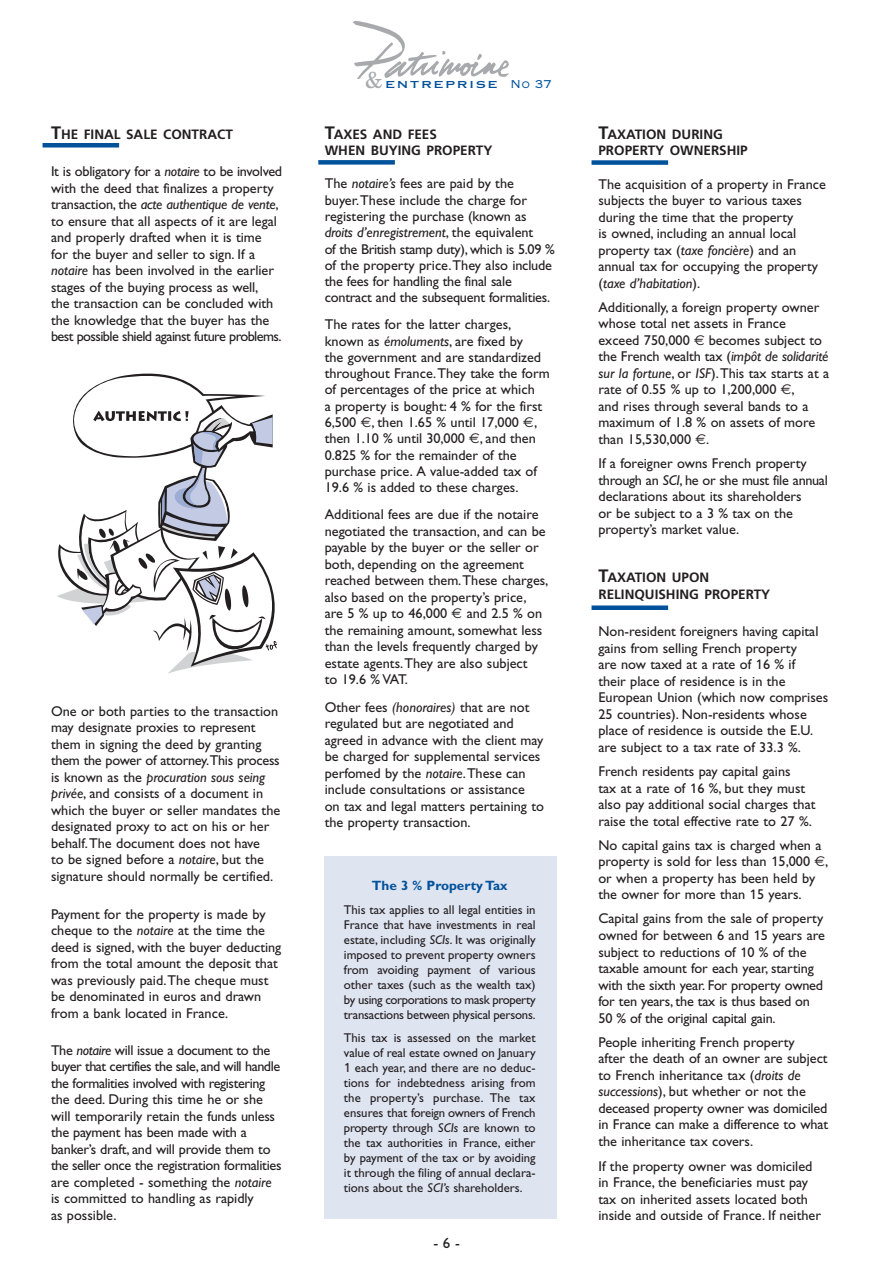
<style>
.page{position:relative;width:893px;height:1262px;background:#fff}
.page>*{position:absolute;margin:0;border:0;box-sizing:border-box;transform-origin:0 0}
.t1{font:22.2px "New Century Schlbk";color:#a8a9ad}
.t2{font:15px "Gill Sans";color:#231f20}
.t3{font:14.25px/16.5px "Gill Sans";color:#231f20}
.t4{font:700 13.5px/16.5px "Frutiger";color:#231f20}
.t5{font:700 13.5px "Gill Sans";color:#01529b}
.t6{font:12.75px/15px "Gill Sans";letter-spacing:-.015em;color:#231f20;text-align:justify}
.t7{font:9.6px "Copperplate Thirty One AB";letter-spacing:.18em;color:#01519b;scale:1.2 1}
.s1{font-size:18px}
.s2{font-style:italic}
.s3{font-family:"Copperplate Thirty Two BC";font-size:15px;color:#01529b}
.s4{font-family:"Euro Sans"}
.s5{font-family:"Frutiger"}
.s6{font-family:"Frutiger";font-size:13.5px}
</style>
<div class="page">
<svg style="left:353px;top:21px;width:156px;height:58px"></svg>
<hr style="left:43px;top:143px;width:76px;height:4px;background:#01529b">
<div style="left:318px;top:160px;width:77px;height:5px;background:#01529b"></div>
<div style="left:324px;top:856px;width:232px;height:363px;background:#dfe4f1"></div>
<div style="left:591px;top:160px;width:77px;height:5px;background:#01529b"></div>
<div style="left:591px;top:605px;width:77px;height:5px;background:#01529b"></div>
<svg style="left:57px;top:374px;width:220px;height:300px"></svg>
<p class="t4" style="left:51px;top:127px;width:183px"><span class="s1">T</span>HE FINAL SALE CONTRACT</p>
<p class="t3" style="left:51px;top:164px;width:233px">It is obligatory for a <span class="s2">notaire</span> to be involved with the deed that finalizes a property transaction, the <span class="s2">acte authentique de vente</span>, to ensure that all aspects of it are legal and properly drafted when it is time for the buyer and seller to sign. If a <span class="s2">notaire</span> has been involved in the earlier stages of the buying process as well,<br>the transaction can be concluded with the knowledge that the buyer has the best possible shield against future problems.</p>
<p class="t3" style="left:51px;top:704px;width:231px">One or both parties to the transaction may designate proxies to represent them in signing the deed by granting them the power of attorney.This process is known as the <span class="s2">procuration sous seing privée</span>, and consists of a document in which the buyer or seller mandates the designated proxy to act on his or her behalf.The document does not have<br>to be signed before a <span class="s2">notaire</span>, but the signature should normally be certified.</p>
<p class="t3" style="left:51px;top:907px;width:232px">Payment for the property is made by cheque to the <span class="s2">notaire</span> at the time the deed is signed, with the buyer deducting from the total amount the deposit that was previously paid.The cheque must be denominated in euros and drawn from a bank located in France.</p>
<p class="t3" style="left:51px;top:1043px;width:232px">The <span class="s2">notaire</span> will issue a document to the buyer that certifies the sale, and will handle the formalities involved with registering the deed. During this time he or she will temporarily retain the funds unless the payment has been made with a banker’s draft, and will provide them to the seller once the registration formalities are completed - something the <span class="s2">notaire </span>is committed to handling as rapidly<br>as possible.</p>
<h1 class="t1" style="left:365px;top:71px;width:20px">&amp;</h1>
<p class="t7" style="left:385px;top:79px;width:140px">ENTREPRISE <span class="s3">No 37</span></p>
<p class="t4" style="left:325px;top:127px;width:169px"><span class="s1">T</span>AXES AND FEES<br>WHEN BUYING PROPERTY</p>
<p class="t3" style="left:325px;top:177px;width:231px">The <span class="s2">notaire’s</span> fees are paid by the buyer.These include the charge for registering the purchase (known as <span class="s2">droits d’enregistrement</span>, the equivalent<br>of the British stamp duty), which is 5.09 % of the property price.They also include the fees for handling the final sale contract and the subsequent formalities.</p>
<p class="t3" style="left:325px;top:318px;width:226px">The rates for the latter charges, known as <span class="s2">émoluments</span>, are fixed by<br>the government and are standardized throughout France.They take the form of percentages of the price at which<br>a property is bought: 4 % for the first 6,500 <span class="s4">€</span>, then 1.65 % until 17,000 <span class="s4">€</span>, then 1.10 % until 30,000 <span class="s4">€</span>, and then 0.825 % for the remainder of the purchase price. A value-added tax of 19.6 % is added to these charges.</p>
<p class="t3" style="left:325px;top:508px;width:225px">Additional fees are due if the notaire negotiated the transaction, and can be payable by the buyer or the seller or both, depending on the agreement reached between them.These charges, also based on the property’s price,<br>are 5 % up to 46,000 <span class="s4">€</span> and 2.5 % on the remaining amount, somewhat less than the levels frequently charged by estate agents.They are also subject<br>to 19.6 % VAT.</p>
<p class="t3" style="left:325px;top:700px;width:221px">Other fees <span class="s2">(honoraires)</span> that are not regulated but are negotiated and agreed in advance with the client may be charged for supplemental services perfomed by the <span class="s2">notaire</span>.These can include consultations or assistance<br>on tax and legal matters pertaining to the property transaction.</p>
<p class="t5" style="left:372px;top:881px;width:137px">The 3 % Property Tax</p>
<p class="t6" style="left:344px;top:903px;width:193px">This tax applies to all legal entities in France that have investments in real estate, including <span class="s2">SCIs</span>. It was originally imposed to prevent property owners from avoiding payment of various other taxes (such as the wealth tax) by using corporations to mask property transactions between physical persons.</p>
<p class="t6" style="left:344px;top:1031px;width:193px">This tax is assessed on the market value of real estate owned on January <span class="s5">1</span> each year, and there are no deduc&shy;tions for indebtedness arising from the property’s purchase. The tax ensures that foreign owners of French property through <span class="s2">SCIs</span> are known to the tax authorities in France, either by payment of the tax or by avoiding it through the filing of annual declara&shy;tions about the <span class="s2">SCI’s</span> shareholders.</p>
<p class="t2" style="left:433px;top:1237px;width:28px">- 6 -</p>
<p class="t4" style="left:598px;top:127px;width:151px"><span class="s1">T</span>AXATION DURING<br>PROPERTY OWNERSHIP</p>
<p class="t3" style="left:598px;top:177px;width:229px">The acquisition of a property in France subjects the buyer to various taxes during the time that the property<br>is owned, including an annual local property tax (<span class="s2">taxe foncière</span>) and an annual tax for occupying the property (<span class="s2">taxe d’habitation</span>).</p>
<p class="t3" style="left:598px;top:300px;width:232px">Additionally, a foreign property owner whose total net assets in France exceed 750,000 <span class="s4">€</span> becomes subject to the French wealth tax (<span class="s2">impôt de solidarité sur la fortune</span>, or <span class="s2">ISF</span>).This tax starts at a rate of 0.55 % up to 1,200,000 <span class="s4">€</span>,<br>and rises through several bands to a maximum of 1.8 % on assets of more than 15,530,000 <span class="s4">€</span>.</p>
<p class="t3" style="left:598px;top:456px;width:231px">If a foreigner owns French property through an <span class="s2">SCI</span>, he or she must file annual declarations about its shareholders<br>or be subject to a 3 % tax on the property’s market value.</p>
<p class="t4" style="left:598px;top:570px;width:173px"><span class="s1">T</span>AXATION UPON<br>RELINQUISHING PROPERTY</p>
<p class="t3" style="left:598px;top:625px;width:231px">Non-resident foreigners having capital gains from selling French property<br>are now taxed at a rate of <span class="s6">1</span>6 % if<br>their place of residence is in the European Union (which now comprises 25 countries). Non-residents whose place of residence is outside the E.U. are subject to a tax rate of 33.3 %.</p>
<p class="t3" style="left:598px;top:764px;width:218px">French residents pay capital gains<br>tax at a rate of <span class="s6">1</span>6 %, but they must also pay additional social charges that raise the total effective rate to 27 %.</p>
<p class="t3" style="left:598px;top:838px;width:231px">No capital gains tax is charged when a property is sold for less than <span class="s6">1</span>5,000 <span class="s4">€</span>, or when a property has been held by the owner for more than <span class="s6">1</span>5 years.</p>
<p class="t3" style="left:598px;top:912px;width:228px">Capital gains from the sale of property owned for between 6 and <span class="s6">1</span>5 years are subject to reductions of <span class="s6">1</span>0 % of the taxable amount for each year, starting with the sixth year. For property owned for ten years, the tax is thus based on 50 % of the original capital gain.</p>
<p class="t3" style="left:598px;top:1035px;width:231px">People inheriting French property<br>after the death of an owner are subject to French inheritance tax (<span class="s2">droits de successions</span>), but whether or not the deceased property owner was domiciled in France can make a difference to what the inheritance tax covers.</p>
<p class="t3" style="left:598px;top:1159px;width:224px">If the property owner was domiciled in France, the beneficiaries must pay tax on inherited assets located both inside and outside of France. If neither</p>
</div>
